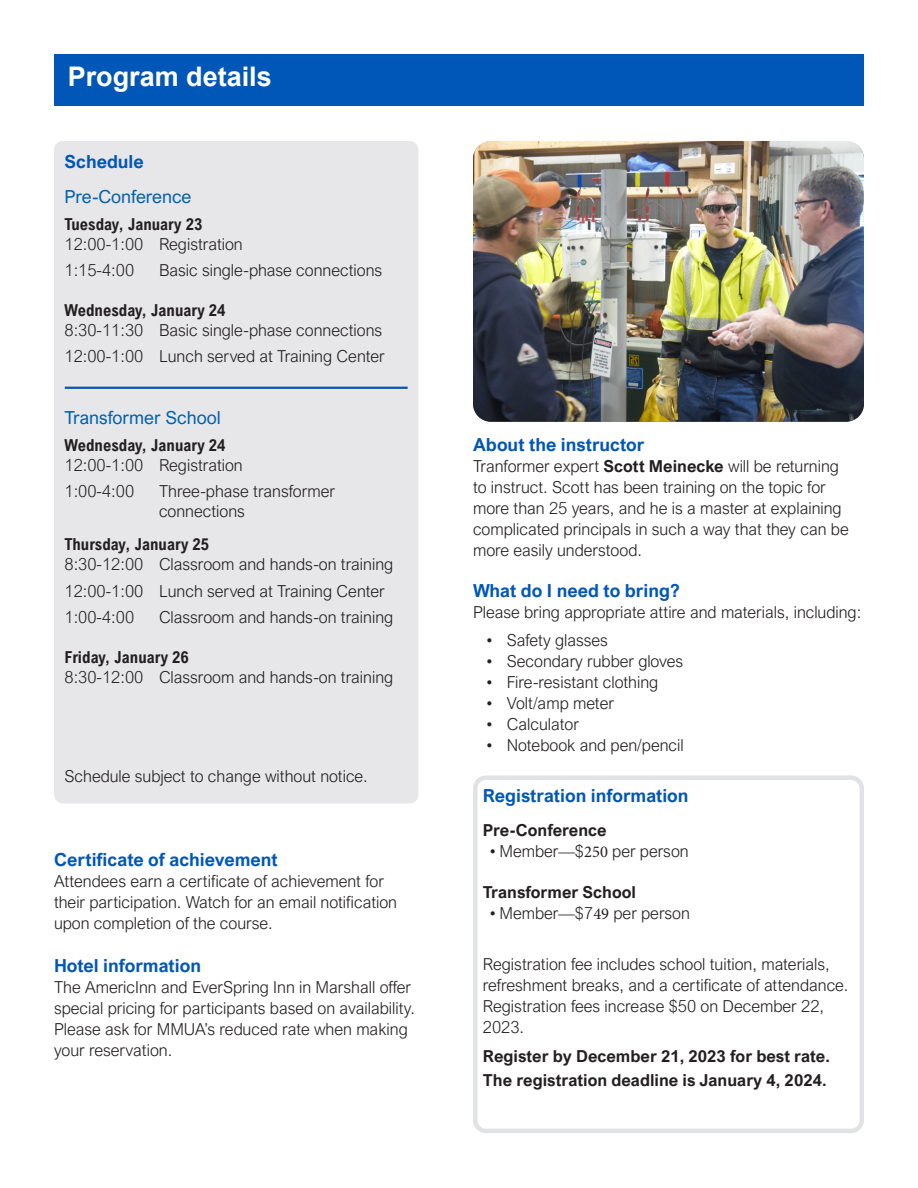
<style>
.page{position:relative;width:918px;height:1188px;background:#fff}
.page>*{position:absolute;margin:0;border:0;box-sizing:border-box;transform-origin:0 0}
.t1{font:700 27px "Arial";color:#fff}
.t2{font:700 18px "Arial Nova";color:#0057b7}
.t3{font:18px "Arial Nova";color:#0162ae}
.t4{font:300 16.5px/21px "Arial Nova";color:#231f20}
.Brochure_Registration_Form_text{font:700 16.5px/24.3px "Arial Nova";color:#231f20}
.t5{font:700 16.5px "Arial Nova Cond";color:#231f20}
.s1{font-weight:700}
.s2{font-family:"Minion Pro";font-weight:400}
</style>
<div class="page">
<div style="left:54px;top:54px;width:810px;height:52px;background:#0057b7"></div>
<div style="left:473px;top:775px;width:391px;height:358px;border:4px solid #e1e2e4;border-radius:11px"></div>
<div style="left:54px;top:141px;width:364px;height:663px;background:#e1e2e4;border-radius:9px"></div>
<hr style="left:65px;top:387px;width:343px;height:2px;background:#0057b7">
<img style="left:473px;top:141px;width:391px;height:281px">
<p class="t1" style="left:68px;top:58px;width:206px">Program details</p>
<p class="t2" style="left:65px;top:151px;width:81px">Schedule</p>
<p class="t3" style="left:65px;top:187px;width:128px">Pre-Conference</p>
<p class="t5" style="left:65px;top:214px;width:139px">Tuesday, January 23</p>
<p class="t4" style="left:65px;top:233px;width:180px">12:00-1:00 Registration</p>
<p class="t4" style="left:65px;top:260px;width:71px">1:15-4:00</p>
<p class="t4" style="left:159px;top:260px;width:225px">Basic single-phase connections</p>
<p class="t5" style="left:65px;top:300px;width:162px">Wednesday, January 24</p>
<p class="t4" style="left:65px;top:319px;width:319px">8:30-11:30 Basic single-phase connections</p>
<p class="t4" style="left:65px;top:346px;width:322px">12:00-1:00 Lunch served at Training Center</p>
<p class="t3" style="left:65px;top:408px;width:158px">Transformer School</p>
<p class="t5" style="left:65px;top:435px;width:162px">Wednesday, January 24</p>
<p class="t4" style="left:65px;top:454px;width:180px">12:00-1:00 Registration</p>
<p class="t4" style="left:65px;top:481px;width:71px">1:00-4:00</p>
<p class="t4" style="left:159px;top:481px;width:177px;line-height:19.8px">Three-phase transformer connections</p>
<p class="t5" style="left:65px;top:534px;width:146px">Thursday, January 25</p>
<p class="t4" style="left:65px;top:554px;width:330px">8:30-12:00 Classroom and hands-on training</p>
<p class="t4" style="left:65px;top:580px;width:322px">12:00-1:00 Lunch served at Training Center</p>
<p class="t4" style="left:65px;top:607px;width:71px">1:00-4:00</p>
<p class="t4" style="left:159px;top:607px;width:236px">Classroom and hands-on training</p>
<p class="t5" style="left:65px;top:647px;width:126px">Friday, January 26</p>
<p class="t4" style="left:65px;top:666px;width:330px">8:30-12:00 Classroom and hands-on training</p>
<p class="t4" style="left:65px;top:766px;width:305px">Schedule subject to change without notice.</p>
<p class="t2" style="left:54px;top:849px;width:225px">Certificate of achievement</p>
<p class="t4" style="left:54px;top:871px;width:345px">Attendees earn a certificate of achievement for their participation. Watch for an email notification upon completion of the course.</p>
<p class="t2" style="left:54px;top:955px;width:149px">Hotel information</p>
<p class="t4" style="left:54px;top:977px;width:363px">The AmericInn and EverSpring Inn in Marshall offer special pricing for participants based on availability.<br>Please ask for MMUA’s reduced rate when making your reservation.</p>
<p class="t2" style="left:473px;top:434px;width:173px">About the instructor</p>
<p class="t4" style="left:473px;top:456px;width:377px">Tranformer expert <span class="s1">Scott Meinecke</span> will be returning to instruct. Scott has been training on the topic for more than 25 years, and he is a master at explaining complicated principals in such a way that they can be more easily understood.</p>
<p class="t2" style="left:473px;top:580px;width:208px">What do I need to bring?</p>
<p class="t4" style="left:473px;top:602px;width:390px">Please bring appropriate attire and materials, including:</p>
<p class="t4" style="left:487px;top:630px;width:123px">• Safety glasses</p>
<p class="t4" style="left:487px;top:651px;width:198px">• Secondary rubber gloves</p>
<p class="t4" style="left:487px;top:672px;width:173px">• Fire-resistant clothing</p>
<p class="t4" style="left:487px;top:693px;width:129px">• Volt/amp meter</p>
<p class="t4" style="left:487px;top:714px;width:94px">• Calculator</p>
<p class="t4" style="left:487px;top:735px;width:199px">• Notebook and pen/pencil</p>
<p class="t2" style="left:483px;top:786px;width:207px">Registration information</p>
<p class="Brochure_Registration_Form_text" style="left:483px;top:818px;width:125px">Pre-Conference</p>
<p class="t4" style="left:490px;top:840px;width:201px">• Member—$<span class="s2">250</span> per person</p>
<p class="Brochure_Registration_Form_text" style="left:483px;top:879px;width:155px">Transformer School</p>
<p class="t4" style="left:490px;top:902px;width:202px">• Member—$7<span class="s2">49</span> per person</p>
<p class="t4" style="left:483px;top:954px;width:367px">Registration fee includes school tuition, materials, refreshment breaks, and a certificate of attendance.</p>
<p class="t4" style="left:483px;top:996px;width:343px">Registration fees increase $50 on December 22,<br>2023.</p>
<p class="Brochure_Registration_Form_text" style="left:483px;top:1044px;width:348px">Register by December 21, 2023 for best rate.<br>The registration deadline is January 4, 2024.</p>
</div>
